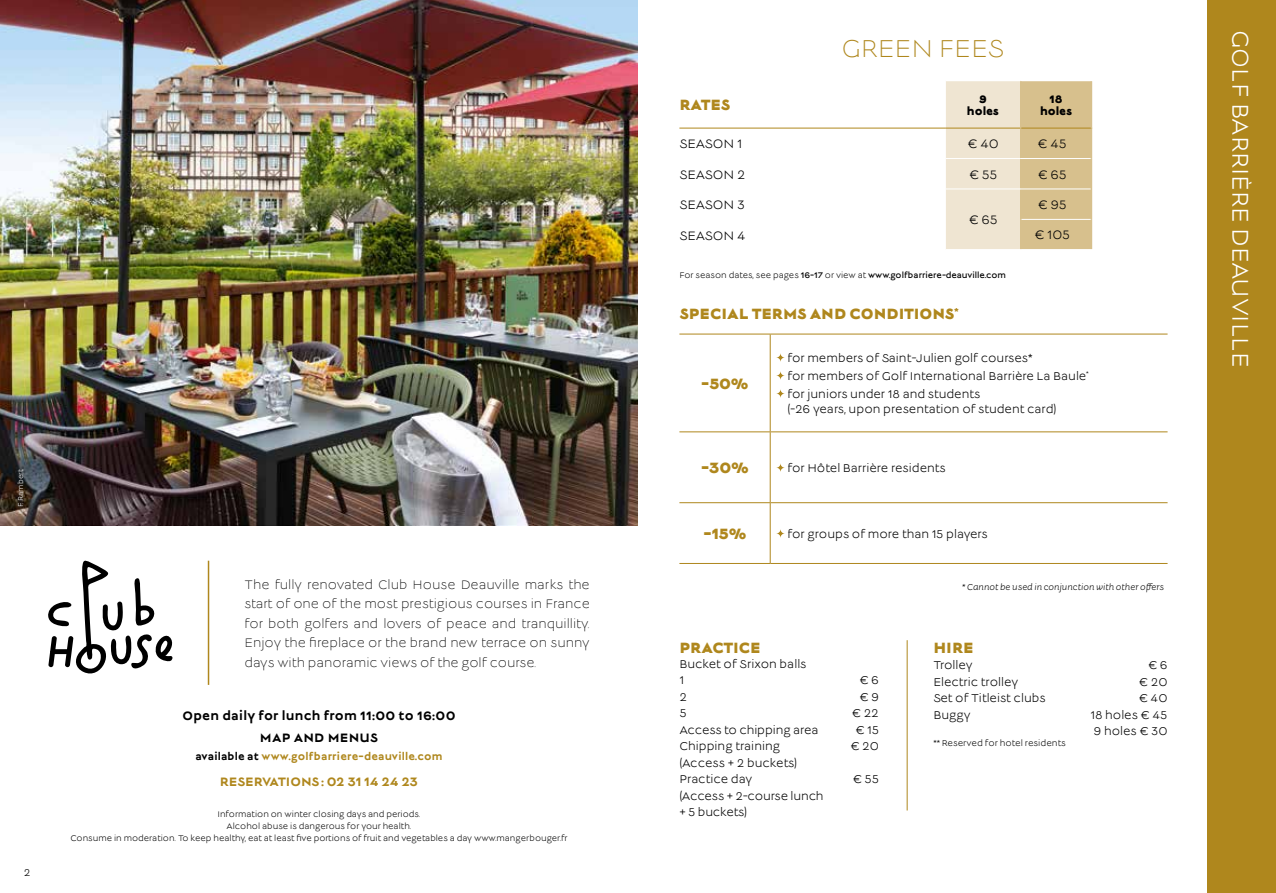
<style>
.page{position:relative;width:1276px;height:893px;background:#fff}
.page>*{position:absolute;margin:0;border:0;box-sizing:border-box;transform-origin:0 0}
.t1{font:300 27px "Lucien";color:#af871d}
.t2{font:25.2px "Lucien";color:#fff}
.t3{font:900 16.5px "Lucien";color:#af871d}
.t4{font:300 13.65px/19.5px "Lucien";color:#000;text-align:justify}
.t5{font:13.5px "Lucien";letter-spacing:-.01em;color:#000}
.t6{font:700 13.5px/22.2px "Lucien";letter-spacing:.02em;color:#000;text-align:center}
.t7{font:700 13.5px "Lucien";letter-spacing:-.015em;color:#af871d}
.t8{font:12.45px/16.5px "Lucien";color:#000}
.t9{font:900 12px/12.5px "Lucien";letter-spacing:-.01em;color:#000;text-align:center}
.t10{font:700 11.25px "Lucien";letter-spacing:.02em;color:#af871d}
.t11{font:10.95px "Lucien";color:#000}
.t12{font:italic 9.3px "Lucien";color:#000}
.t13{font:9.3px "Lucien";color:#000}
.t14{font:9px/11.7px "Lucien";color:#000;text-align:center}
.t15{font:9px "Lucien";color:#000}
.t16{font:7.8px "Lucien";color:#fff}
.s1{color:#000}
.s2{font-style:inherit}
</style>
<div class="page">
<img style="left:0;top:0;width:638px;height:526px">
<svg style="left:48px;top:560px;width:125px;height:114px"></svg>
<hr style="left:208px;top:561px;width:1px;height:124px;background:#af871d">
<svg style="left:946px;top:81px;width:144px;height:168px;background:#e3d3b0"></svg>
<hr style="left:679px;top:128px;width:267px;height:1px;background:#af871d">
<hr style="left:946px;top:128px;width:74px;height:1px;background:#af871d">
<hr style="left:1020px;top:128px;width:72px;height:1px;background:#af871d">
<hr style="left:1020px;top:128px;width:1px;height:30px;background:#d7c08d">
<hr style="left:1090px;top:128px;width:2px;height:31px;background:#d7c08d">
<hr style="left:1020px;top:159px;width:1px;height:30px;background:#d7c08d">
<hr style="left:1090px;top:159px;width:2px;height:30px;background:#d7c08d">
<hr style="left:1020px;top:189px;width:1px;height:30px;background:#d7c08d">
<hr style="left:1020px;top:219px;width:1px;height:30px;background:#d7c08d">
<hr style="left:1090px;top:189px;width:2px;height:30px;background:#d7c08d">
<hr style="left:1090px;top:219px;width:2px;height:30px;background:#d7c08d">
<hr style="left:946px;top:158px;width:74px;height:1px;background:#fff">
<hr style="left:1020px;top:158px;width:70px;height:1px;background:#fff">
<hr style="left:946px;top:189px;width:74px;height:1px;background:#fff">
<hr style="left:1020px;top:189px;width:70px;height:1px;background:#fff">
<hr style="left:1021px;top:219px;width:69px;height:1px;background:#fff">
<hr style="left:1020px;top:81px;width:1px;height:47px;background:#d7c08d">
<hr style="left:1090px;top:81px;width:2px;height:47px;background:#d7c08d">
<hr style="left:770px;top:334px;width:1px;height:97px;background:#af871d">
<hr style="left:770px;top:432px;width:1px;height:70px;background:#af871d">
<hr style="left:770px;top:503px;width:1px;height:60px;background:#af871d">
<hr style="left:679px;top:334px;width:91px;height:1px;background:#af871d">
<hr style="left:770px;top:334px;width:397px;height:1px;background:#af871d">
<hr style="left:679px;top:431px;width:91px;height:1px;background:#af871d">
<hr style="left:770px;top:431px;width:397px;height:1px;background:#af871d">
<hr style="left:679px;top:502px;width:91px;height:1px;background:#af871d">
<hr style="left:770px;top:502px;width:397px;height:1px;background:#af871d">
<hr style="left:679px;top:563px;width:91px;height:1px;background:#af871d">
<hr style="left:770px;top:563px;width:397px;height:1px;background:#af871d">
<svg style="left:776px;top:353px;width:9px;height:9px"></svg>
<svg style="left:776px;top:371px;width:9px;height:9px"></svg>
<svg style="left:776px;top:389px;width:9px;height:9px"></svg>
<svg style="left:776px;top:463px;width:9px;height:9px"></svg>
<svg style="left:776px;top:529px;width:9px;height:9px"></svg>
<hr style="left:906px;top:640px;width:1px;height:170px;background:#af871d">
<div style="left:1208px;top:0;width:68px;height:893px;background:#af871d"></div>
<p class="t16" style="left:17px;top:514px;width:46px;rotate:-90deg">© F. Rambert</p>
<p class="t11" style="left:24px;top:868px;width:8px">2</p>
<p class="t4" style="left:244px;top:576px;width:347px">The fully renovated Club House Deauville marks the start of one of the most prestigious courses in France for both golfers and lovers of peace and tranquillity.<br>Enjoy the fireplace or the brand new terrace on sunny days with panoramic views of the golf course.</p>
<p class="t6" style="left:182px;top:706px;width:275px">Open daily for lunch from 11:00 to 16:00<br>MAP AND MENUS</p>
<p class="t10" style="left:195px;top:751px;width:249px"><span class="s1">available at</span> www.golfbarriere-deauville.com</p>
<p class="t7" style="left:220px;top:775px;width:200px">RESERVATIONS: 02 31 14 24 23</p>
<p class="t14" style="left:70px;top:809px;width:499px">Information on winter closing days and periods.<br>Alcohol abuse is dangerous for your health.<br>Consume in moderation. To keep healthy, eat at least five portions of fruit and vegetables a day www.mangerbouger.fr</p>
<h1 class="t1" style="left:841px;top:36px;width:165px">GREEN FEES</h1>
<h3 class="t3" style="left:679px;top:97px;width:52px">RATES</h3>
<p class="t9" style="left:967px;top:93px;width:33px">9 holes</p>
<p class="t9" style="left:1040px;top:93px;width:33px">18 holes</p>
<p class="t5" style="left:679px;top:138px;width:64px">SEASON 1</p>
<p class="t5" style="left:967px;top:138px;width:33px">€ 40</p>
<p class="t5" style="left:1037px;top:138px;width:31px">€ 45</p>
<p class="t5" style="left:679px;top:169px;width:68px">SEASON 2</p>
<p class="t5" style="left:969px;top:169px;width:30px">€ 55</p>
<p class="t5" style="left:1037px;top:169px;width:31px">€ 65</p>
<p class="t5" style="left:679px;top:199px;width:67px">SEASON 3</p>
<p class="t5" style="left:968px;top:214px;width:31px">€ 65</p>
<p class="t5" style="left:1038px;top:199px;width:30px">€ 95</p>
<p class="t5" style="left:679px;top:230px;width:68px">SEASON 4</p>
<p class="t5" style="left:1034px;top:229px;width:37px">€ 105</p>
<p class="t15" style="left:679px;top:272px;width:328px"><span class="s2">For season dates, see pages</span> 16-17 <span class="s2">or view at</span> www.golfbarriere-deauville.com</p>
<h3 class="t3" style="left:679px;top:306px;width:280px">SPECIAL TERMS AND CONDITIONS<sup>*</sup></h3>
<h3 class="t3" style="left:701px;top:376px;width:49px">-50%</h3>
<p class="t8" style="left:787px;top:350px;width:303px;line-height:18px">for members of Saint-Julien golf courses*<br>for members of Golf International Barrière La Baule<sup>* </sup>for juniors under 18 and students</p>
<p class="t8" style="left:787px;top:402px;width:270px">(-26 years, upon presentation of student card)</p>
<h3 class="t3" style="left:701px;top:460px;width:49px">-30%</h3>
<p class="t8" style="left:787px;top:461px;width:160px">for Hôtel Barrière residents</p>
<h3 class="t3" style="left:703px;top:526px;width:44px">-15%</h3>
<p class="t8" style="left:787px;top:526px;width:202px">for groups of more than 15 players</p>
<h3 class="t3" style="left:679px;top:639px;width:83px">PRACTICE</h3>
<p class="t8" style="left:679px;top:656px;width:129px">Bucket of Srixon balls<br>1</p>
<p class="t8" style="left:859px;top:673px;width:21px">€ 6</p>
<p class="t8" style="left:679px;top:689px;width:9px">2</p>
<p class="t8" style="left:859px;top:689px;width:21px">€ 9</p>
<p class="t8" style="left:679px;top:706px;width:9px">5</p>
<p class="t8" style="left:852px;top:706px;width:29px">€ 22</p>
<p class="t8" style="left:679px;top:722px;width:141px">Access to chipping area</p>
<p class="t8" style="left:855px;top:722px;width:25px">€ 15</p>
<p class="t8" style="left:679px;top:739px;width:102px">Chipping training</p>
<p class="t8" style="left:850px;top:739px;width:30px">€ 20</p>
<p class="t8" style="left:679px;top:755px;width:119px">(Access + 2 buckets)<br>Practice day</p>
<p class="t8" style="left:853px;top:772px;width:28px">€ 55</p>
<p class="t8" style="left:679px;top:788px;width:146px">(Access + 2-course lunch + 5 buckets)</p>
<p class="t12" style="left:962px;top:582px;width:203px">* Cannot be used in conjunction with other offers</p>
<h3 class="t3" style="left:933px;top:639px;width:42px">HIRE</h3>
<p class="t8" style="left:933px;top:658px;width:41px">Trolley</p>
<p class="t8" style="left:1148px;top:658px;width:21px">€ 6</p>
<p class="t8" style="left:933px;top:674px;width:86px">Electric trolley</p>
<p class="t8" style="left:1139px;top:674px;width:30px">€ 20</p>
<p class="t8" style="left:933px;top:691px;width:114px">Set of Titleist clubs</p>
<p class="t8" style="left:1138px;top:691px;width:30px">€ 40</p>
<p class="t8" style="left:933px;top:707px;width:39px">Buggy</p>
<p class="t8" style="left:1090px;top:707px;width:79px">18 holes € 45<br>9 holes € 30</p>
<p class="t13" style="left:933px;top:739px;width:134px">** Reserved for hotel residents</p>
<h2 class="t2" style="left:1251px;top:30px;width:339px;rotate:90deg">GOLF BARRIÈRE DEAUVILLE</h2>
</div>
